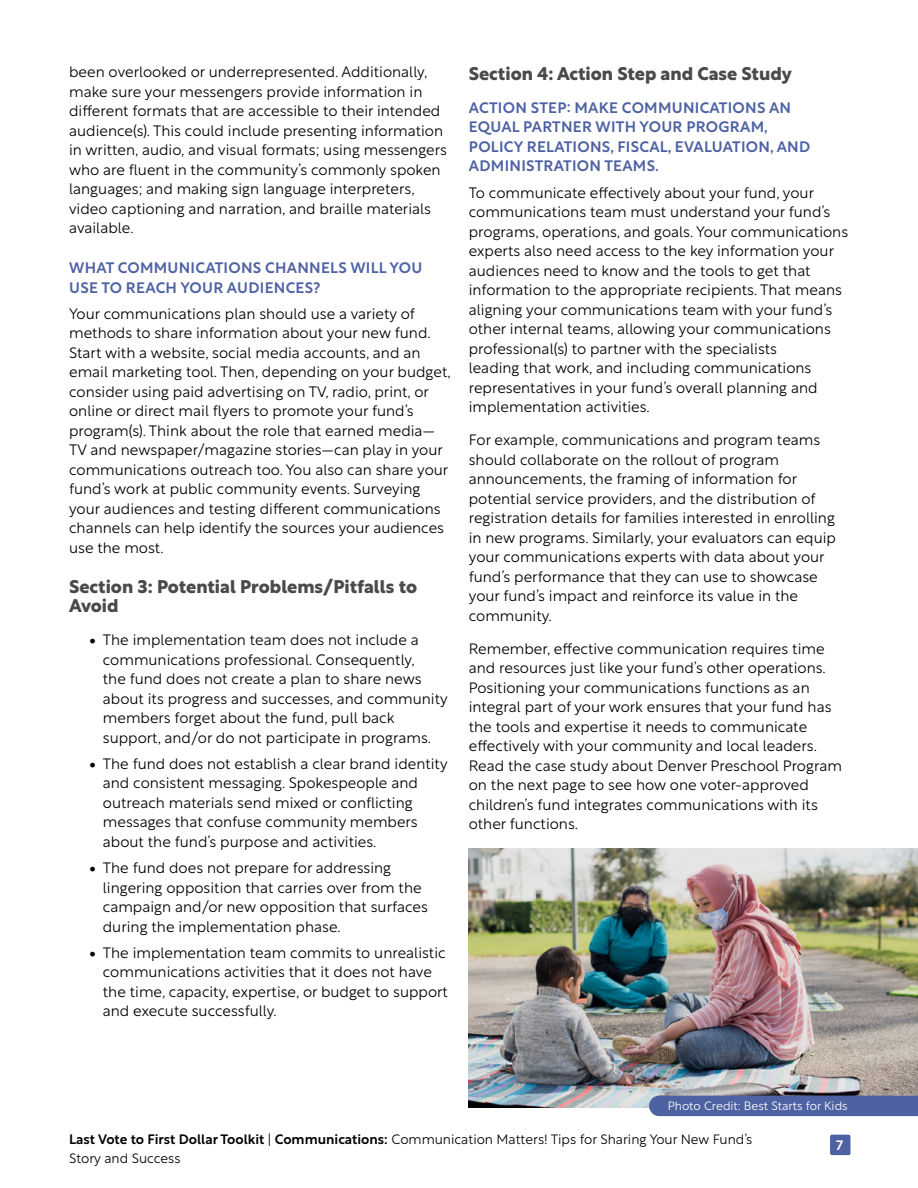
<style>
.page{position:relative;width:918px;height:1188px;background:#fff}
.page>*{position:absolute;margin:0;border:0;box-sizing:border-box;transform-origin:0 0}
.t1{font:700 18px/19.5px "Rustica";color:#4a4a4b}
.t2{font:300 15px/19.5px "Rustica";color:#000}
.t3{font:500 15px/19.5px "Rustica";letter-spacing:.02em;color:#4e62a3}
.t4{font:300 13.5px/19.5px "Rustica";color:#000}
.t5{font:500 13.5px "Rustica";color:#fff}
.t6{font:300 12px "Rustica";color:#fff}
.s1{font-weight:500}
</style>
<div class="page">
<img style="left:469px;top:849px;width:449px;height:258px">
<div style="left:649px;top:1096px;width:269px;height:20px;background:#4e62a3"></div>
<div style="left:830px;top:1135px;width:21px;height:20px;background:#4e62a3;border-radius:2px"></div>
<p class="t2" style="left:69px;top:61px;width:379px">been overlooked or underrepresented. Additionally, make sure your messengers provide information in different formats that are accessible to their intended audience(s). This could include presenting information in written, audio, and visual formats; using messengers who are fluent in the community’s commonly spoken languages; and making sign language interpreters, video captioning and narration, and braille materials available.</p>
<p class="t3" style="left:69px;top:257px;width:355px">WHAT COMMUNICATIONS CHANNELS WILL YOU<br>USE TO REACH YOUR AUDIENCES?</p>
<p class="t2" style="left:69px;top:302px;width:383px">Your communications plan should use a variety of methods to share information about your new fund.<br>Start with a website, social media accounts, and an email marketing tool. Then, depending on your budget, consider using paid advertising on TV, radio, print, or online or direct mail flyers to promote your fund’s program(s). Think about the role that earned media— TV and newspaper/magazine stories—can play in your communications outreach too. You also can share your fund’s work at public community events. Surveying your audiences and testing different communications channels can help identify the sources your audiences use the most.</p>
<p class="t1" style="left:69px;top:575px;width:350px">Section 3: Potential Problems/Pitfalls to<br>Avoid</p>
<p class="t2" style="left:103px;top:629px;width:346px">The implementation team does not include a communications professional. Consequently,<br>the fund does not create a plan to share news about its progress and successes, and community members forget about the fund, pull back support, and/or do not participate in programs.</p>
<p class="t2" style="left:103px;top:752px;width:346px">The fund does not establish a clear brand identity and consistent messaging. Spokespeople and outreach materials send mixed or conflicting messages that confuse community members about the fund’s purpose and activities.</p>
<p class="t2" style="left:103px;top:857px;width:327px">The fund does not prepare for addressing lingering opposition that carries over from the campaign and/or new opposition that surfaces during the implementation phase.</p>
<p class="t2" style="left:103px;top:941px;width:347px">The implementation team commits to unrealistic communications activities that it does not have the time, capacity, expertise, or budget to support and execute successfully.</p>
<p class="t1" style="left:469px;top:62px;width:325px">Section 4: Action Step and Case Study</p>
<p class="t3" style="left:469px;top:96px;width:343px">ACTION STEP: MAKE COMMUNICATIONS AN EQUAL PARTNER WITH YOUR PROGRAM, POLICY RELATIONS, FISCAL, EVALUATION, AND ADMINISTRATION TEAMS.</p>
<p class="t2" style="left:469px;top:181px;width:381px">To communicate effectively about your fund, your communications team must understand your fund’s programs, operations, and goals. Your communications experts also need access to the key information your audiences need to know and the tools to get that information to the appropriate recipients. That means aligning your communications team with your fund’s other internal teams, allowing your communications professional(s) to partner with the specialists<br>leading that work, and including communications representatives in your fund’s overall planning and implementation activities.</p>
<p class="t2" style="left:469px;top:428px;width:369px">For example, communications and program teams should collaborate on the rollout of program announcements, the framing of information for potential service providers, and the distribution of registration details for families interested in enrolling in new programs. Similarly, your evaluators can equip your communications experts with data about your fund’s performance that they can use to showcase your fund’s impact and reinforce its value in the community.</p>
<p class="t2" style="left:469px;top:637px;width:375px">Remember, effective communication requires time and resources just like your fund’s other operations.<br>Positioning your communications functions as an integral part of your work ensures that your fund has the tools and expertise it needs to communicate effectively with your community and local leaders.<br>Read the case study about Denver Preschool Program on the next page to see how one voter-approved children’s fund integrates communications with its other functions.</p>
<p class="t6" style="left:668px;top:1095px;width:182px">Photo Credit: Best Starts for Kids</p>
<p class="t4" style="left:69px;top:1128px;width:685px"><span class="s1">Last Vote to First Dollar Toolkit</span> | <span class="s1">Communications:</span> Communication Matters! Tips for Sharing Your New Fund’s<br>Story and Success</p>
<p class="t5" style="left:836px;top:1133px;width:8px">7</p>
</div>
